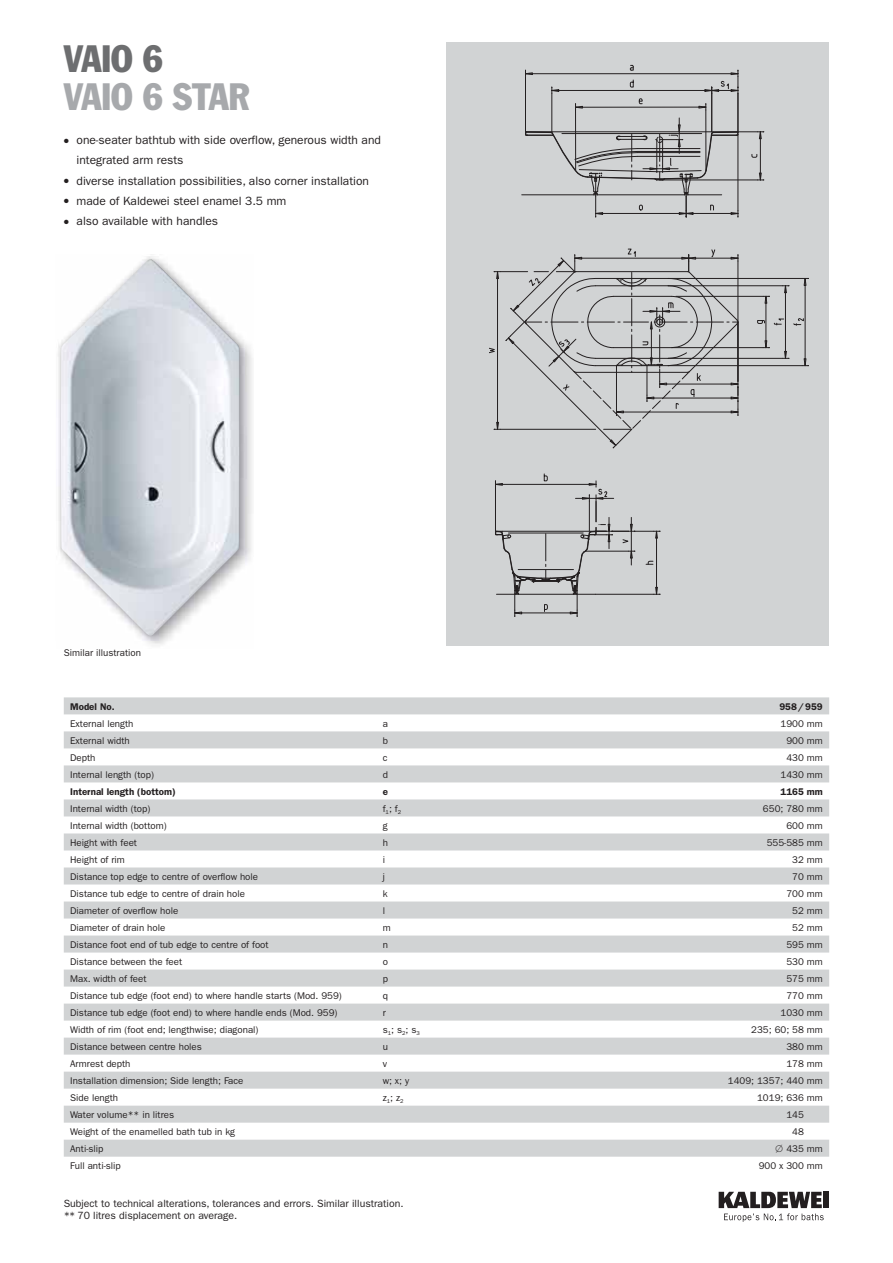
<style>
.page{position:relative;width:893px;height:1263px;background:#fff}
.page>*{position:absolute;margin:0;border:0;box-sizing:border-box;transform-origin:0 0}
.t1{font:condensed 37.5px "Franklin Gothic";letter-spacing:-.01em;color:#a7a9ac}
.t2{font:condensed 37.5px "Franklin Gothic";color:#6d6e70}
.t3{font:12px/20.2px "Franklin Gothic";color:#231f20}
.t4{font:10.5px/12px "Franklin Gothic";color:#231f20}
.t5{font:9.75px "Franklin Gothic";color:#231f20}
.t6{font:600 9.75px "Franklin Gothic";color:#231f20}
.s1{font-family:"European Pi Three";font-size:9.3px}
.s2{color:#fff}
.s3{font-family:"European Pi Two"}
</style>
<div class="page">
<img style="left:147px;top:344px;width:105px;height:301px">
<img style="left:58px;top:256px;width:187px;height:385px">
<img style="left:61px;top:258px;width:179px;height:378px">
<div style="left:824px;top:1192px;width:5px;height:16px;background:#231f20"></div>
<svg style="left:719px;top:1192px;width:105px;height:30px"></svg>
<div style="left:446px;top:43px;width:383px;height:603px;background:#d1d3d4"></div>
<svg style="left:64px;top:697px;width:765px;height:460px"></svg>
<svg style="left:757px;top:320px;width:8px;height:4px"></svg>
<hr style="left:766px;top:296px;width:1px;height:52px;background:#231f20">
<hr style="left:785px;top:286px;width:1px;height:72px;background:#231f20">
<hr style="left:805px;top:278px;width:1px;height:88px;background:#231f20">
<hr style="left:676px;top:296px;width:87px;height:1px;background:#231f20">
<hr style="left:672px;top:347px;width:91px;height:1px;background:#231f20">
<hr style="left:668px;top:285px;width:115px;height:1px;background:#231f20">
<hr style="left:668px;top:358px;width:115px;height:1px;background:#231f20">
<hr style="left:668px;top:278px;width:134px;height:1px;background:#231f20">
<hr style="left:668px;top:365px;width:134px;height:1px;background:#231f20">
<svg style="left:763px;top:296px;width:7px;height:8px"></svg>
<svg style="left:763px;top:340px;width:7px;height:8px"></svg>
<svg style="left:783px;top:285px;width:6px;height:8px"></svg>
<svg style="left:783px;top:351px;width:6px;height:8px"></svg>
<svg style="left:802px;top:278px;width:7px;height:8px"></svg>
<svg style="left:802px;top:358px;width:7px;height:8px"></svg>
<svg style="left:774px;top:319px;width:10px;height:6px"></svg>
<svg style="left:793px;top:318px;width:11px;height:7px"></svg>
<svg style="left:489px;top:249px;width:250px;height:199px"></svg>
<svg style="left:495px;top:473px;width:165px;height:144px"></svg>
<hr style="left:522px;top:195px;width:72px;height:1px;background:#231f20">
<svg style="left:639px;top:98px;width:4px;height:6px"></svg>
<svg style="left:630px;top:80px;width:4px;height:7px"></svg>
<svg style="left:630px;top:65px;width:4px;height:6px"></svg>
<hr style="left:575px;top:107px;width:131px;height:1px;background:#231f20">
<hr style="left:552px;top:90px;width:160px;height:1px;background:#231f20">
<hr style="left:525px;top:73px;width:213px;height:1px;background:#231f20">
<hr style="left:575px;top:110px;width:1px;height:61px;background:#231f20">
<hr style="left:706px;top:110px;width:1px;height:60px;background:#231f20">
<hr style="left:552px;top:93px;width:1px;height:39px;background:#231f20">
<hr style="left:525px;top:76px;width:1px;height:56px;background:#231f20">
<hr style="left:711px;top:93px;width:1px;height:39px;background:#231f20">
<hr style="left:738px;top:93px;width:1px;height:39px;background:#231f20">
<svg style="left:524px;top:118px;width:240px;height:99px"></svg>
<svg style="left:575px;top:104px;width:8px;height:6px"></svg>
<svg style="left:698px;top:104px;width:9px;height:6px"></svg>
<svg style="left:551px;top:87px;width:8px;height:6px"></svg>
<svg style="left:525px;top:70px;width:8px;height:6px"></svg>
<svg style="left:704px;top:70px;width:35px;height:23px"></svg>
<h1 class="t2" style="left:64px;top:46px;width:101px">VAIO 6</h1>
<h1 class="t1" style="left:64px;top:83px;width:187px">VAIO 6 STAR</h1>
<p class="t3" style="left:77px;top:131px;width:306px;text-indent:-13px"><span class="s1">-</span> one-seater bathtub with side overflow, generous width and integrated arm rests</p>
<p class="t3" style="left:64px;top:171px;width:307px"><span class="s1">-</span> diverse installation possibilities, also corner installation</p>
<p class="t3" style="left:64px;top:192px;width:224px"><span class="s1">-</span> made of Kaldewei steel enamel 3.5 mm</p>
<p class="t3" style="left:64px;top:212px;width:156px"><span class="s1">-</span> also available with handles</p>
<p class="t5" style="left:64px;top:649px;width:79px">Similar illustration</p>
<p class="t6" style="left:70px;top:703px;width:46px">Model No.</p>
<p class="t6" style="left:779px;top:703px;width:45px">958 / 959</p>
<p class="t5" style="left:70px;top:720px;width:65px">External length</p>
<p class="t5" style="left:383px;top:720px;width:7px">a</p>
<p class="t5" style="left:780px;top:720px;width:44px">1900 mm</p>
<p class="t5" style="left:70px;top:737px;width:61px">External width</p>
<p class="t5" style="left:383px;top:737px;width:7px">b</p>
<p class="t5" style="left:786px;top:737px;width:38px">900 mm</p>
<p class="t5" style="left:70px;top:754px;width:27px">Depth</p>
<p class="t5" style="left:383px;top:754px;width:6px">c</p>
<p class="t5" style="left:786px;top:754px;width:38px">430 mm</p>
<p class="t5" style="left:70px;top:771px;width:85px">Internal length (top)</p>
<p class="t5" style="left:383px;top:771px;width:7px">d</p>
<p class="t5" style="left:780px;top:771px;width:44px">1430 mm</p>
<p class="t6" style="left:70px;top:788px;width:107px">Internal length (bottom)</p>
<p class="t6" style="left:383px;top:788px;width:7px">e</p>
<p class="t6" style="left:780px;top:788px;width:44px">1165 mm</p>
<p class="t5" style="left:70px;top:805px;width:82px">Internal width (top)</p>
<p class="t5" style="left:383px;top:805px;width:20px">f<sub>1</sub>; f<sub>2</sub></p>
<p class="t5" style="left:763px;top:805px;width:61px">650; 780 mm</p>
<p class="t5" style="left:70px;top:822px;width:98px">Internal width (bottom)</p>
<p class="t5" style="left:383px;top:822px;width:6px">g</p>
<p class="t5" style="left:786px;top:822px;width:38px">600 mm</p>
<p class="t5" style="left:70px;top:839px;width:68px">Height with feet</p>
<p class="t5" style="left:383px;top:839px;width:7px">h</p>
<p class="t5" style="left:767px;top:839px;width:58px">555-585 mm</p>
<p class="t5" style="left:70px;top:856px;width:56px">Height of rim</p>
<p class="t5" style="left:383px;top:856px;width:4px">i</p>
<p class="t5" style="left:792px;top:856px;width:32px">32 mm</p>
<p class="t5" style="left:70px;top:873px;width:190px">Distance top edge to centre of overflow hole</p>
<p class="t5" style="left:383px;top:873px;width:4px">j</p>
<p class="t5" style="left:792px;top:873px;width:32px">70 mm</p>
<p class="t5" style="left:70px;top:890px;width:176px">Distance tub edge to centre of drain hole</p>
<p class="t5" style="left:383px;top:890px;width:6px">k</p>
<p class="t5" style="left:786px;top:890px;width:38px">700 mm</p>
<p class="t5" style="left:70px;top:907px;width:110px">Diameter of overflow hole</p>
<p class="t5" style="left:383px;top:907px;width:4px">l</p>
<p class="t5" style="left:792px;top:907px;width:32px">52 mm</p>
<p class="t5" style="left:70px;top:924px;width:97px">Diameter of drain hole</p>
<p class="t5" style="left:383px;top:924px;width:9px">m</p>
<p class="t5" style="left:792px;top:924px;width:32px">52 mm</p>
<p class="t5" style="left:70px;top:941px;width:200px">Distance foot end of tub edge to centre of foot</p>
<p class="t5" style="left:383px;top:941px;width:7px">n</p>
<p class="t5" style="left:786px;top:941px;width:38px">595 mm</p>
<p class="t5" style="left:70px;top:958px;width:114px">Distance between the feet</p>
<p class="t5" style="left:383px;top:958px;width:7px">o</p>
<p class="t5" style="left:786px;top:958px;width:38px">530 mm</p>
<p class="t5" style="left:70px;top:975px;width:78px">Max. width of feet</p>
<p class="t5" style="left:383px;top:975px;width:7px">p</p>
<p class="t5" style="left:786px;top:975px;width:38px">575 mm</p>
<p class="t5" style="left:70px;top:992px;width:273px">Distance tub edge (foot end) to where handle starts (Mod. 959)</p>
<p class="t5" style="left:383px;top:992px;width:7px">q</p>
<p class="t5" style="left:786px;top:992px;width:38px">770 mm</p>
<p class="t5" style="left:70px;top:1009px;width:269px">Distance tub edge (foot end) to where handle ends (Mod. 959)</p>
<p class="t5" style="left:383px;top:1009px;width:5px">r</p>
<p class="t5" style="left:780px;top:1009px;width:44px">1030 mm</p>
<p class="t5" style="left:70px;top:1026px;width:190px">Width of rim (foot end; lengthwise; diagonal)</p>
<p class="t5" style="left:383px;top:1026px;width:39px">s<sub>1</sub>; s<sub>2</sub>; s<sub>3</sub></p>
<p class="t5" style="left:751px;top:1026px;width:73px">235; 60; 58 mm</p>
<p class="t5" style="left:70px;top:1043px;width:133px">Distance between centre holes</p>
<p class="t5" style="left:383px;top:1043px;width:7px">u</p>
<p class="t5" style="left:786px;top:1043px;width:38px">380 mm</p>
<p class="t5" style="left:70px;top:1060px;width:62px">Armrest depth</p>
<p class="t5" style="left:383px;top:1060px;width:6px">v</p>
<p class="t5" style="left:786px;top:1060px;width:38px">178 mm</p>
<p class="t5" style="left:70px;top:1077px;width:175px">Installation dimension; Side length; Face</p>
<p class="t5" style="left:383px;top:1077px;width:28px">w; x; y</p>
<p class="t5" style="left:728px;top:1077px;width:96px">1409; 1357; 440 mm</p>
<p class="t5" style="left:70px;top:1094px;width:49px">Side length</p>
<p class="t5" style="left:383px;top:1094px;width:22px">z<sub>1</sub>; z<sub>2</sub></p>
<p class="t5" style="left:757px;top:1094px;width:67px">1019; 636 mm</p>
<p class="t5" style="left:70px;top:1111px;width:105px">Water volume** in litres</p>
<p class="t5" style="left:786px;top:1111px;width:19px">145</p>
<p class="t5" style="left:70px;top:1128px;width:166px">Weight of the enamelled bath tub in kg</p>
<p class="t5" style="left:792px;top:1128px;width:32px">48 <span class="s2">mm</span></p>
<p class="t5" style="left:70px;top:1145px;width:35px">Anti-slip</p>
<p class="t5" style="left:775px;top:1145px;width:49px"><span class="s3">-</span> 435 mm</p>
<p class="t5" style="left:70px;top:1162px;width:52px">Full anti-slip</p>
<p class="t5" style="left:759px;top:1162px;width:66px">900 x 300 mm</p>
<p class="t4" style="left:64px;top:1198px;width:341px">Subject to technical alterations, tolerances and errors. Similar illustration. ** 70 litres displacement on average.</p>
</div>
